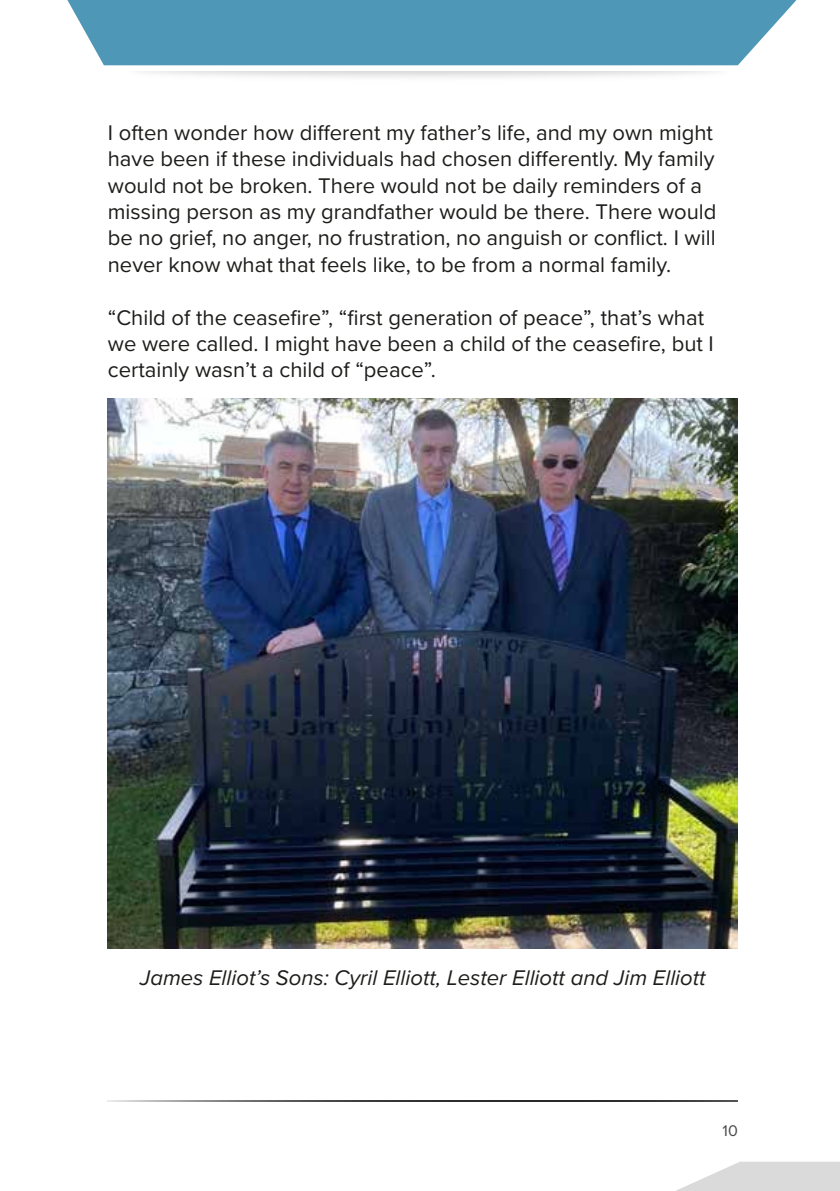
<style>
.page{position:relative;width:840px;height:1191px;background:#fff}
.page>*{position:absolute;margin:0;border:0;box-sizing:border-box;transform-origin:0 0}
.t1{font:22px/26.4px "Proxima Nova";color:#1d1d1b}
.t2{font:italic 22px "Proxima Nova";color:#1d1d1b}
.t3{font:16px "Proxima Nova";color:#4a4a49}
</style>
<div class="page">
<svg style="left:676px;top:1161px;width:163px;height:30px"></svg>
<div style="left:67px;top:0;width:730px;height:65px;background:#4f97b6"></div>
<svg style="left:108px;top:1100px;width:629px;height:1px"></svg>
<img style="left:108px;top:399px;width:629px;height:549px">
<p class="t1" style="left:108px;top:118px;width:610px">I often wonder how different my father’s life, and my own might have been if these individuals had chosen differently. My family would not be broken. There would not be daily reminders of a missing person as my grandfather would be there. There would be no grief, no anger, no frustration, no anguish or conflict. I will never know what that feels like, to be from a normal family.</p>
<p class="t1" style="left:108px;top:303px;width:607px">“Child of the ceasefire”, “first generation of peace”, that’s what we were called. I might have been a child of the ceasefire, but I certainly wasn’t a child of “peace”.</p>
<p class="t2" style="left:140px;top:961px;width:567px">James Elliot’s Sons: Cyril Elliott, Lester Elliott and Jim Elliott</p>
<p class="t3" style="left:722px;top:1119px;width:17px">10</p>
</div>
